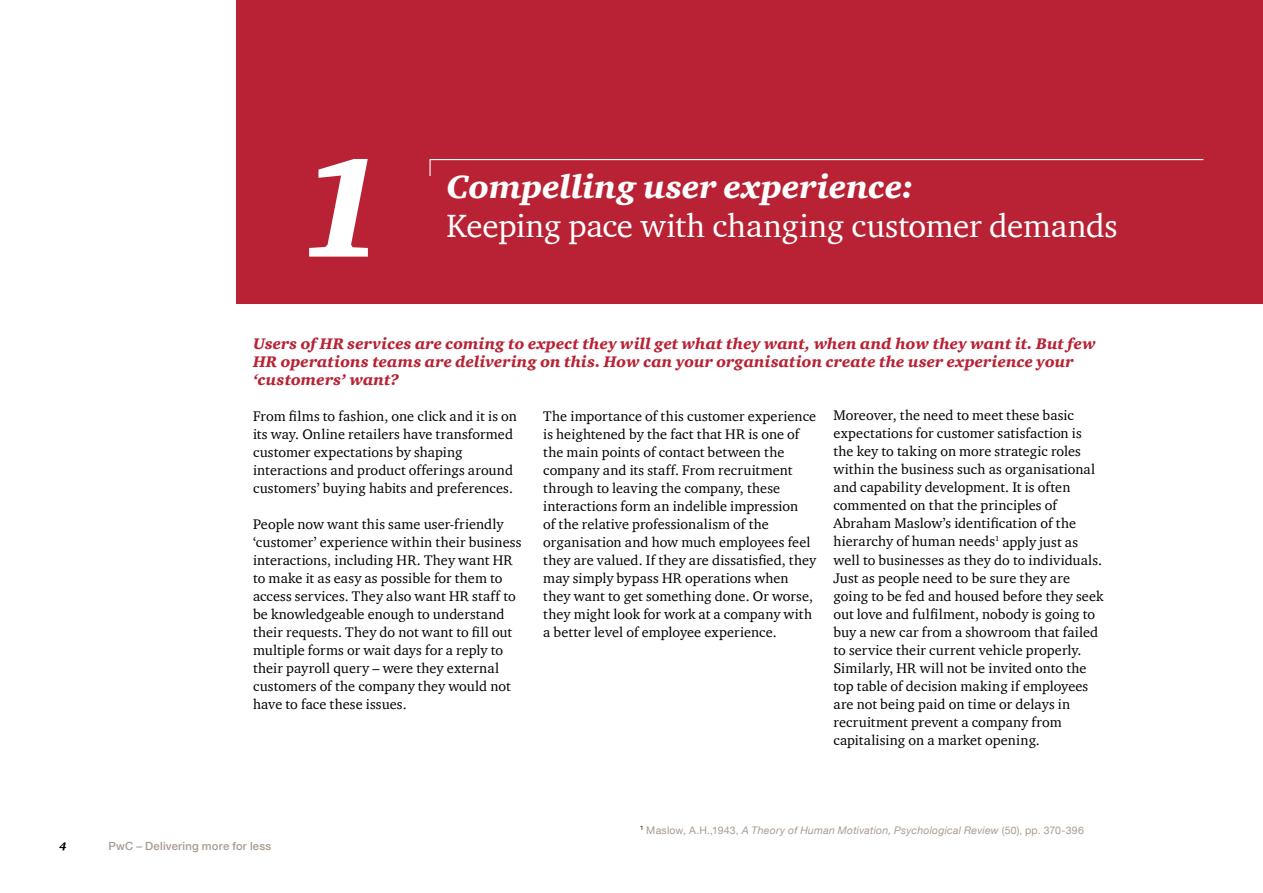
<style>
.page{position:relative;width:1263px;height:893px;background:#fff}
.page>*{position:absolute;margin:0;border:0;box-sizing:border-box;transform-origin:0 0}
.t1{font:italic 900 144px "ITC Charter Com";color:#fff}
.t2{font:33px "ITC Charter Com";letter-spacing:-.005em;color:#fff}
.t3{font:italic 900 33px "ITC Charter Com";color:#fff}
.t4{font:italic 900 15.75px/18px "ITC Charter Com";letter-spacing:.01em;color:#b82234}
.t5{font:14.25px/18px "ITC Charter Com";letter-spacing:.005em;color:#000}
.t6{font:500 11.25px "Helvetica Neue LT Com";letter-spacing:.02em;color:#a89b91}
.t7{font:italic 900 11.25px "ITC Charter Com";color:#000}
.t8{font:italic 10.5px "Helvetica Neue LT Com";letter-spacing:.02em;color:#a89b91}
.s1{font-style:normal}
</style>
<div class="page">
<div style="left:236px;top:0;width:1027px;height:303px;background:#b82234"></div>
<svg style="left:429px;top:159px;width:775px;height:17px"></svg>
<h1 class="t1" style="left:298px;top:119px;width:94px">1</h1>
<h2 class="t3" style="left:446px;top:166px;width:469px">Compelling user experience:</h2>
<h2 class="t2" style="left:446px;top:205px;width:673px">Keeping pace with changing customer demands</h2>
<p class="t4" style="left:253px;top:334px;width:844px">Users of HR services are coming to expect they will get what they want, when and how they want it. But few<br>HR operations teams are delivering on this. How can your organisation create the user experience your ‘customers’ want?</p>
<p class="t5" style="left:253px;top:406px;width:265px">From films to fashion, one click and it is on its way. Online retailers have transformed customer expectations by shaping interactions and product offerings around customers’ buying habits and preferences.</p>
<p class="t5" style="left:253px;top:514px;width:270px">People now want this same user‑friendly ‘customer’ experience within their business interactions, including HR. They want HR to make it as easy as possible for them to access services. They also want HR staff to be knowledgeable enough to understand their requests. They do not want to fill out multiple forms or wait days for a reply to their payroll query – were they external customers of the company they would not have to face these issues.</p>
<p class="t5" style="left:543px;top:406px;width:274px">The importance of this customer experience is heightened by the fact that HR is one of the main points of contact between the company and its staff. From recruitment through to leaving the company, these interactions form an indelible impression<br>of the relative professionalism of the organisation and how much employees feel they are valued. If they are dissatisfied, they may simply bypass HR operations when they want to get something done. Or worse, they might look for work at a company with a better level of employee experience.</p>
<p class="t5" style="left:833px;top:406px;width:272px">Moreover, the need to meet these basic expectations for customer satisfaction is the key to taking on more strategic roles within the business such as organisational and capability development. It is often commented on that the principles of Abraham Maslow’s identification of the hierarchy of human needs<sup>1</sup> apply just as well to businesses as they do to individuals.<br>Just as people need to be sure they are going to be fed and housed before they seek out love and fulfilment, nobody is going to buy a new car from a showroom that failed to service their current vehicle properly.<br>Similarly, HR will not be invited onto the top table of decision making if employees are not being paid on time or delays in recruitment prevent a company from capitalising on a market opening.</p>
<p class="t7" style="left:60px;top:840px;width:9px">4</p>
<p class="t6" style="left:108px;top:840px;width:164px">PwC – Delivering more for less</p>
<p class="t8" style="left:640px;top:823px;width:445px"><sup>1</sup> <span class="s1">Maslow, A.H.,1943,</span> A Theory of Human Motivation, Psychological Review <span class="s1">(50), pp. 370-396</span></p>
</div>
